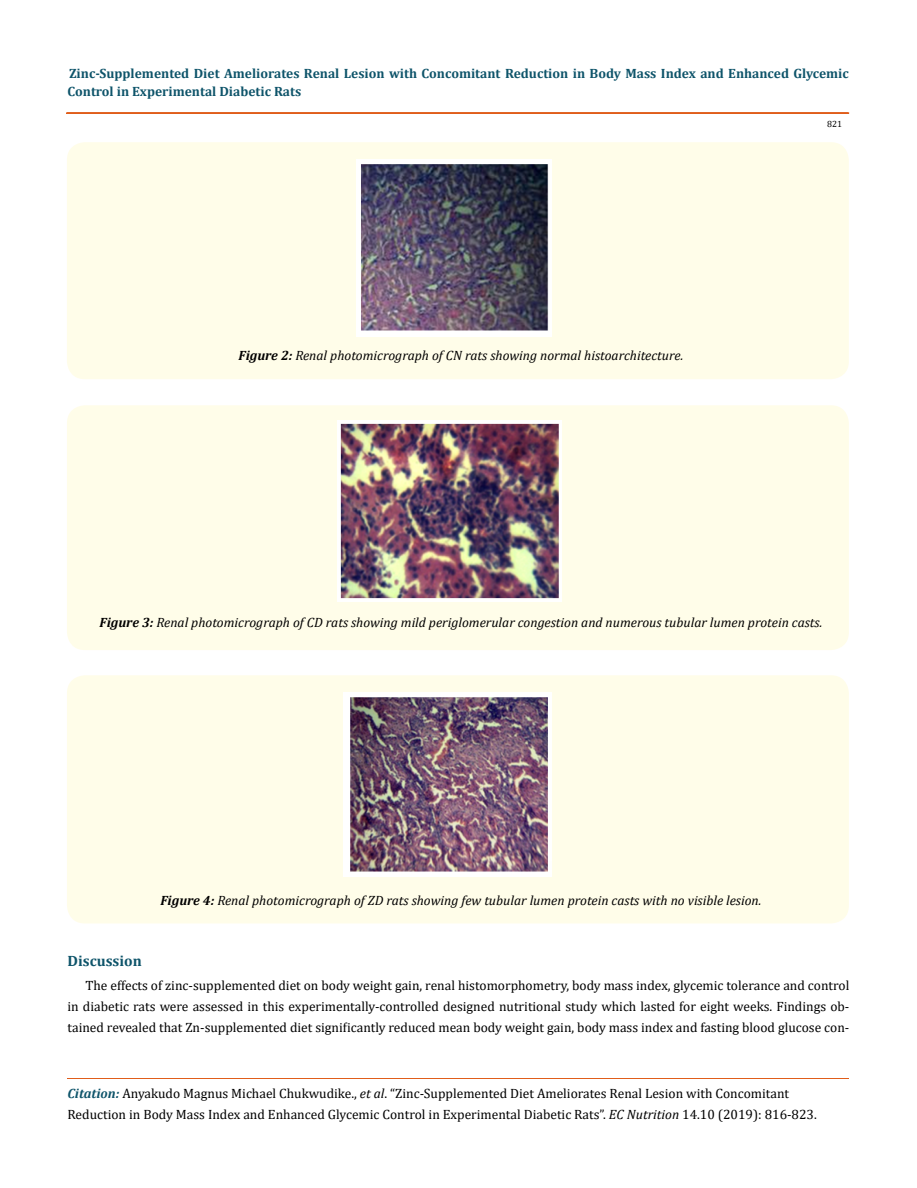
<style>
.page{position:relative;width:917px;height:1188px;background:#fff}
.page>*{position:absolute;margin:0;border:0;box-sizing:border-box;transform-origin:0 0}
.t1{font:700 15px "Cambria";color:#0e546a}
.t2{font:13.5px/21px "Cambria";color:#000}
.t3{font:italic 13.5px "Cambria";color:#000}
.t4{font:700 13.5px/18px "Cambria";color:#0e546a}
.t5{font:9px "Cambria";color:#000}
.s1{font-weight:700}
.s2{font-weight:700;font-style:italic;color:#0e546a}
.s3{font-style:italic}
</style>
<div class="page">
<div style="left:66px;top:113px;width:782px;height:1px;border:1px solid #e05d1a"></div>
<hr style="left:67px;top:1078px;width:782px;height:1px;background:#e05d1a">
<div style="left:67px;top:142px;width:781px;height:237px;background:#fffde9;border-radius:18px"></div>
<img style="left:356px;top:160px;width:196px;height:176px">
<div style="left:67px;top:405px;width:781px;height:245px;background:#fffde9;border-radius:18px"></div>
<img style="left:337px;top:421px;width:225px;height:181px">
<div style="left:67px;top:675px;width:781px;height:248px;background:#fffde9;border-radius:18px"></div>
<img style="left:343px;top:693px;width:208px;height:184px">
<p class="t4" style="left:67px;top:64px;width:782px">Zinc-Supplemented Diet Ameliorates Renal Lesion with Concomitant Reduction in Body Mass Index and Enhanced Glycemic<br>Control in Experimental Diabetic Rats</p>
<p class="t3" style="left:238px;top:346px;width:446px"><span class="s1">Figure 2:</span> Renal photomicrograph of CN rats showing normal histoarchitecture.</p>
<p class="t5" style="left:827px;top:119px;width:16px">821</p>
<p class="t3" style="left:99px;top:613px;width:724px"><span class="s1">Figure 3:</span> Renal photomicrograph of CD rats showing mild periglomerular congestion and numerous tubular lumen protein casts.</p>
<p class="t3" style="left:160px;top:891px;width:602px"><span class="s1">Figure 4:</span> Renal photomicrograph of ZD rats showing few tubular lumen protein casts with no visible lesion.</p>
<p class="t1" style="left:67px;top:951px;width:76px">Discussion</p>
<p class="t2" style="left:67px;top:975px;width:783px;text-align:justify;text-indent:18px">The effects of zinc-supplemented diet on body weight gain, renal histomorphometry, body mass index, glycemic tolerance and control in diabetic rats were assessed in this experimentally-controlled designed nutritional study which lasted for eight weeks. Findings ob&shy;tained revealed that Zn-supplemented diet significantly reduced mean body weight gain, body mass index and fasting blood glucose con-</p>
<p class="t2" style="left:67px;top:1083px;width:750px"><span class="s2">Citation:</span> Anyakudo Magnus Michael Chukwudike., <span class="s3">et al</span>. “Zinc-Supplemented Diet Ameliorates Renal Lesion with Concomitant<br>Reduction in Body Mass Index and Enhanced Glycemic Control in Experimental Diabetic Rats”. <span class="s3">EC Nutrition</span> 14.10 (2019): 816-823.</p>
</div>
